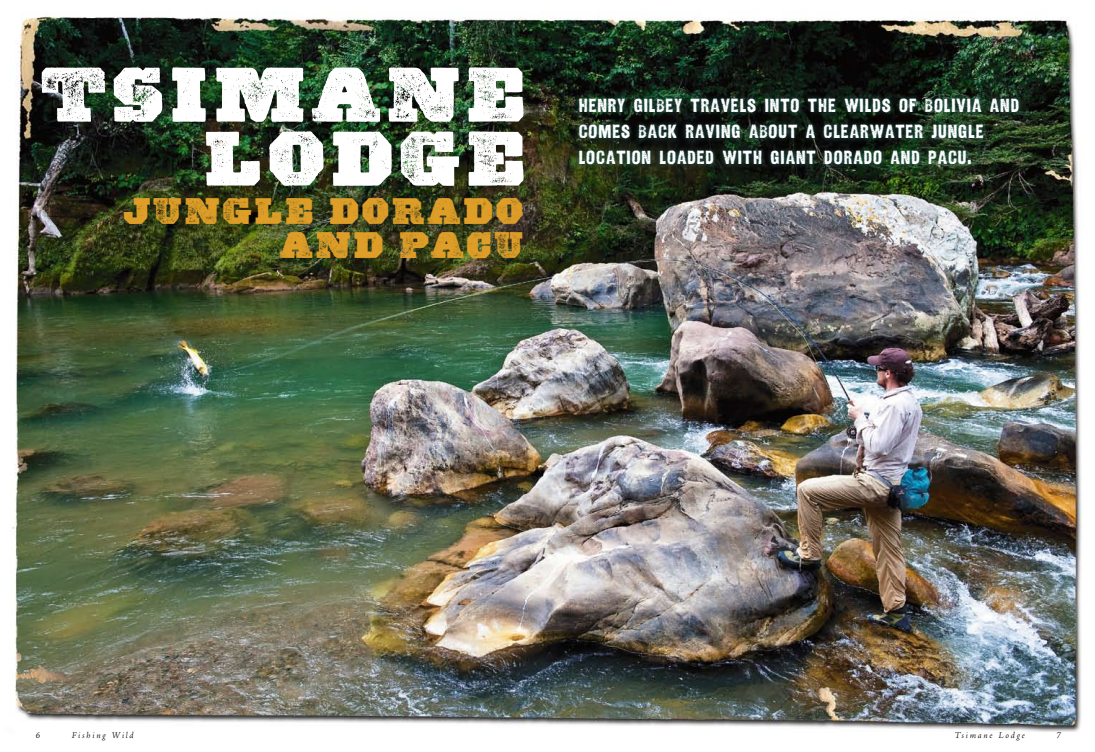
<style>
.page{position:relative;width:1095px;height:752px;background:#fff}
.page>*{position:absolute;margin:0;border:0;box-sizing:border-box;transform-origin:0 0}
.t1{font:76.6px/64px "Ashwood Extra Bold WF";color:#fff;text-align:right}
.t2{font:36.5px/34.4px "Ashwood Extra Bold WF";color:#de9e28;text-align:right}
.t3{font:19px/26px "Asphaltum WF";letter-spacing:.05em;color:#fff}
.t4{font:italic 300 9px "Adobe Jenson Pro";letter-spacing:.195em;color:#000}
</style>
<div class="page">
<img style="left:12px;top:12px;width:1070px;height:720px">
<svg style="left:573px;top:93px;width:449px;height:76px;background:#192e22"></svg>
<h1 class="t1" style="left:38px;top:63px;width:492px">TSIMANE<br>LODGE</h1>
<h2 class="t2" style="left:123px;top:194px;width:403px">JUNGLE DORADO<br>AND PACU</h2>
<p class="t3" style="left:578px;top:94px;width:442px">HENRY GILBEY TRAVELS INTO THE WILDS OF BOLIVIA AND<br>COMES BACK RAVING ABOUT A CLEARWATER JUNGLE<br>LOCATION LOADED WITH GIANT DORADO AND PACU.</p>
<p class="t4" style="left:36px;top:729px;width:6px">6</p>
<p class="t4" style="left:72px;top:729px;width:63px">Fishing Wild</p>
<p class="t4" style="left:954px;top:729px;width:72px">Tsimane Lodge</p>
<p class="t4" style="left:1056px;top:729px;width:6px">7</p>
</div>
